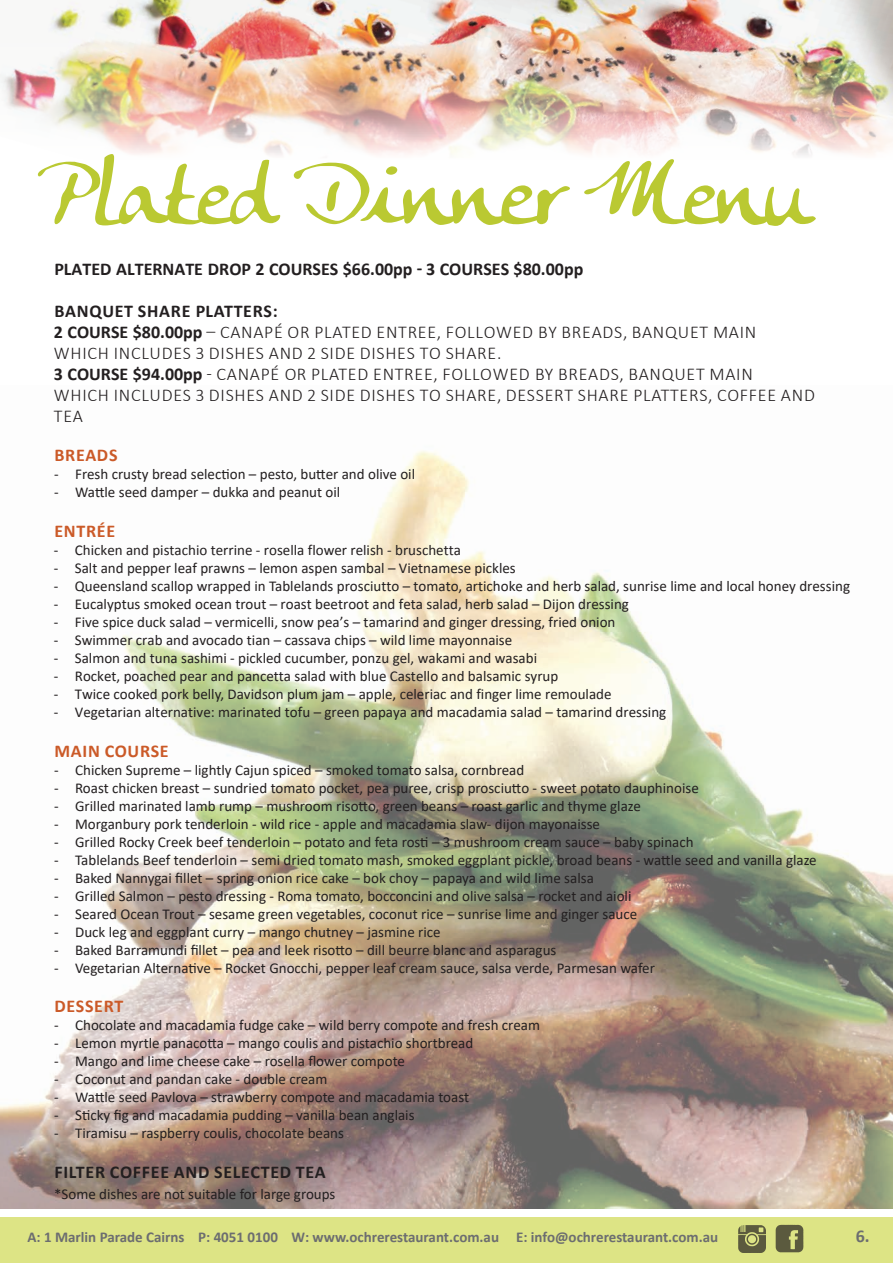
<style>
.page{position:relative;width:893px;height:1263px;background:#fff}
.page>*{position:absolute;margin:0;border:0;box-sizing:border-box;transform-origin:0 0}
.t1{font:87px "Anke Calligraphic FG";color:#bac932}
.t2{font:300 18px/21px "Calibri";letter-spacing:.04em;color:#231f20}
.t3{font:700 18px "Calibri";color:#231f20}
.t4{font:700 18px "Calibri";letter-spacing:.04em;color:#cb5a28}
.t5{font:700 18px "Calibri";letter-spacing:.04em;color:#231f20}
.t6{font:700 18px "Calibri";color:#6c6d70}
.t7{font:15px "Calibri";color:#231f20}
.t8{font:700 15px "Calibri";color:#6c6d70}
.s1{font-style:inherit}
.s2{font-weight:700}
</style>
<div class="page">
<div style="left:0;top:1217px;width:893px;height:46px;background:#dde485"></div>
<img style="left:775px;top:1224px;width:29px;height:29px">
<img style="left:739px;top:1225px;width:27px;height:27px">
<img style="left:0;top:0;width:893px;height:156px">
<img style="left:0;top:451px;width:893px;height:758px">
<h1 class="t1" style="left:38px;top:143px;width:772px">Plated Dinner Menu</h1>
<p class="t3" style="left:54px;top:257px;width:530px">PLATED ALTERNATE DROP 2 COURSES $6<span class="s1">6</span>.00<span class="s1">pp</span> - 3 COURSES $<span class="s1">80</span>.00<span class="s1">pp</span></p>
<p class="t2" style="left:54px;top:301px;width:762px"><span class="s2">BANQUET SHARE PLATTERS:<br>2 COURSE $</span><span class="s2">80</span><span class="s2">.00</span><span class="s2">pp</span> – CANAPÉ OR PLATED ENTREE, FOLLOWED BY BREADS, BANQUET MAIN WHICH INCLUDES 3 DISHES AND 2 SIDE DISHES TO SHARE.<br><span class="s2">3 COURSE $</span><span class="s2">94</span><span class="s2">.00</span><span class="s2">pp</span> - CANAPÉ OR PLATED ENTREE, FOLLOWED BY BREADS, BANQUET MAIN<br>WHICH INCLUDES 3 DISHES AND 2 SIDE DISHES TO SHARE, DESSERT SHARE PLATTERS, COFFEE AND TEA</p>
<p class="t4" style="left:54px;top:443px;width:65px">BREADS</p>
<p class="t7" style="left:54px;top:464px;width:362px">- Fresh crusty bread selection – pesto, butter and olive oil</p>
<p class="t7" style="left:54px;top:482px;width:288px">- Wattle seed damper – dukka and peanut oil</p>
<p class="t4" style="left:54px;top:518px;width:62px">ENTRÉE</p>
<p class="t7" style="left:54px;top:539px;width:409px">- Chicken and pistachio terrine - rosella flower relish - bruschetta</p>
<p class="t7" style="left:54px;top:557px;width:463px">- Salt and pepper leaf prawns – lemon aspen sambal – Vietnamese pickles</p>
<p class="t7" style="left:54px;top:575px;width:798px">- Queensland scallop wrapped in Tablelands prosciutto – tomato, artichoke and herb salad, sunrise lime and local honey dressing</p>
<p class="t7" style="left:54px;top:593px;width:577px">- Eucalyptus smoked ocean trout – roast beetroot and feta salad, herb salad – Dijon dressing</p>
<p class="t7" style="left:54px;top:611px;width:563px">- Five spice duck salad – vermicelli, snow pea’s – tamarind and ginger dressing, fried onion</p>
<p class="t7" style="left:54px;top:629px;width:460px">- Swimmer crab and avocado tian – cassava chips – wild lime mayonnaise</p>
<p class="t7" style="left:54px;top:647px;width:485px">- Salmon and tuna sashimi - pickled cucumber, ponzu gel, wakami and wasabi</p>
<p class="t7" style="left:54px;top:665px;width:506px">- Rocket, poached pear and pancetta salad with blue Castello and balsamic syrup</p>
<p class="t7" style="left:54px;top:683px;width:559px">- Twice cooked pork belly, Davidson plum jam – apple, celeriac and finger lime remoulade</p>
<p class="t7" style="left:54px;top:701px;width:614px">- Vegetarian alternative: marinated tofu – green papaya and macadamia salad – tamarind dressing</p>
<p class="t4" style="left:54px;top:738px;width:116px">MAIN COURSE</p>
<p class="t7" style="left:54px;top:759px;width:472px">- Chicken Supreme – lightly Cajun spiced – smoked tomato salsa, cornbread</p>
<p class="t7" style="left:54px;top:777px;width:646px">- Roast chicken breast – sundried tomato pocket, pea puree, crisp prosciutto - sweet potato dauphinoise</p>
<p class="t7" style="left:54px;top:795px;width:588px">- Grilled marinated lamb rump – mushroom risotto, green beans – roast garlic and thyme glaze</p>
<p class="t7" style="left:54px;top:813px;width:547px">- Morganbury pork tenderloin - wild rice - apple and macadamia slaw- dijon mayonaisse</p>
<p class="t7" style="left:54px;top:831px;width:641px">- Grilled Rocky Creek beef tenderloin – potato and feta rosti – 3 mushroom cream sauce – baby spinach</p>
<p class="t7" style="left:54px;top:849px;width:764px">- Tablelands Beef tenderloin – semi dried tomato mash, smoked eggplant pickle, broad beans - wattle seed and vanilla glaze</p>
<p class="t7" style="left:54px;top:867px;width:541px">- Baked Nannygai fillet – spring onion rice cake – bok choy – papaya and wild lime salsa</p>
<p class="t7" style="left:54px;top:885px;width:579px">- Grilled Salmon – pesto dressing - Roma tomato, bocconcini and olive salsa – rocket and aioli</p>
<p class="t7" style="left:54px;top:903px;width:585px">- Seared Ocean Trout – sesame green vegetables, coconut rice – sunrise lime and ginger sauce</p>
<p class="t7" style="left:54px;top:921px;width:388px">- Duck leg and eggplant curry – mango chutney – jasmine rice</p>
<p class="t7" style="left:54px;top:939px;width:504px">- Baked Barramundi fillet – pea and leek risotto – dill beurre blanc and asparagus</p>
<p class="t7" style="left:54px;top:957px;width:602px">- Vegetarian Alternative – Rocket Gnocchi, pepper leaf cream sauce, salsa verde, Parmesan wafer</p>
<p class="t4" style="left:54px;top:993px;width:70px">DESSERT</p>
<p class="t7" style="left:54px;top:1015px;width:487px">- Chocolate and macadamia fudge cake – wild berry compote and fresh cream</p>
<p class="t7" style="left:54px;top:1033px;width:421px">- Lemon myrtle panacotta – mango coulis and pistachio shortbread</p>
<p class="t7" style="left:54px;top:1051px;width:352px">- Mango and lime cheese cake – rosella flower compote</p>
<p class="t7" style="left:54px;top:1069px;width:275px">- Coconut and pandan cake - double cream</p>
<p class="t7" style="left:54px;top:1087px;width:416px">- Wattle seed Pavlova – strawberry compote and macadamia toast</p>
<p class="t7" style="left:54px;top:1105px;width:362px">- Sticky fig and macadamia pudding – vanilla bean anglais</p>
<p class="t7" style="left:54px;top:1123px;width:291px">- Tiramisu – raspberry coulis, chocolate beans</p>
<p class="t5" style="left:54px;top:1159px;width:273px">FILTER COFFEE AND SELECTED TEA</p>
<p class="t7" style="left:54px;top:1184px;width:283px">*Some dishes are not suitable for large groups</p>
<p class="t8" style="left:27px;top:1226px;width:692px">A: 1 Marlin Parade Cairns P: 4051 0100 W: www.ochrerestaurant.com.au E: info@ochrerestaurant.com.au</p>
<p class="t6" style="left:856px;top:1223px;width:15px">6.</p>
</div>
